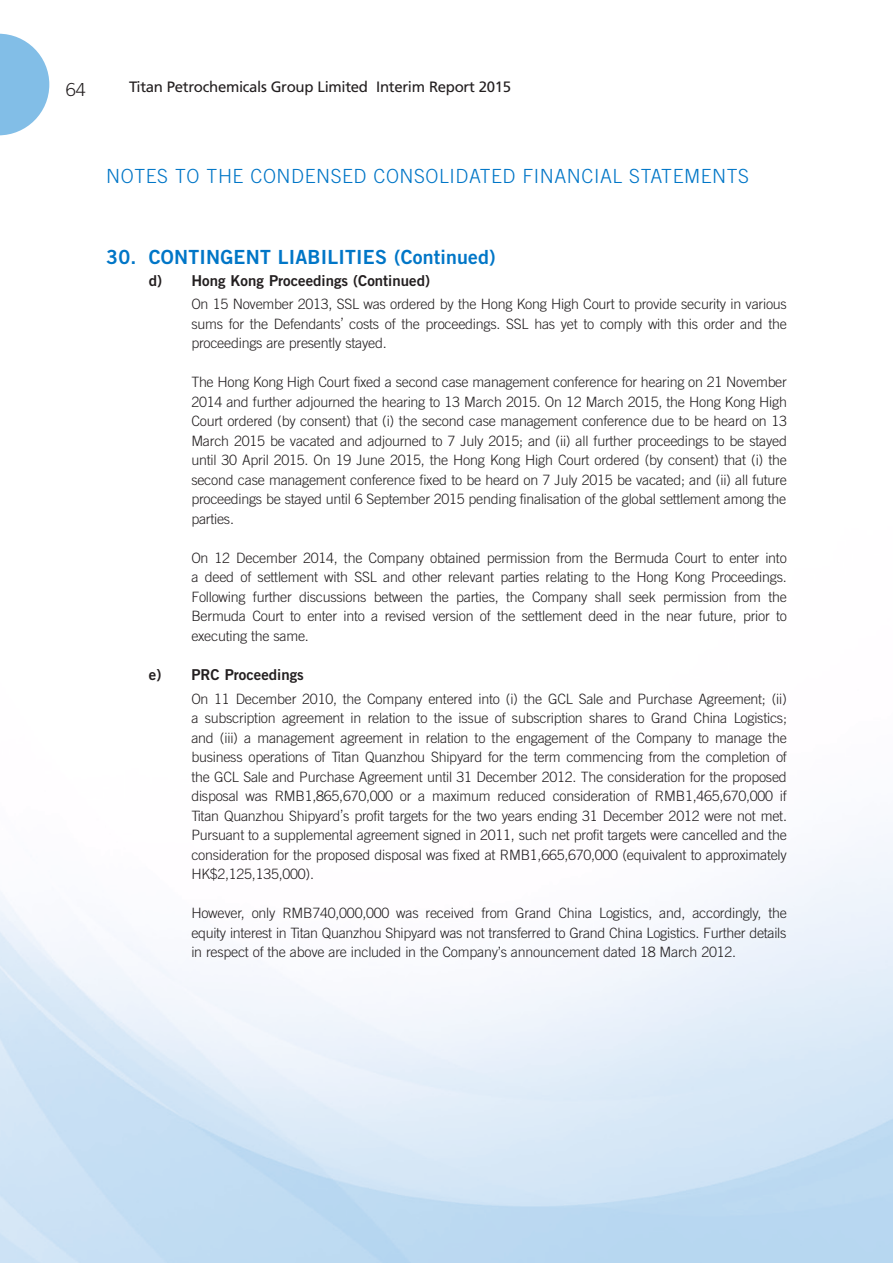
<style>
.page{position:relative;width:893px;height:1263px;background:#fff}
.page>*{position:absolute;margin:0;border:0;box-sizing:border-box;transform-origin:0 0}
.t1{font:300 19.5px "Trade Gothic LT Std";letter-spacing:.03em;color:#0076c7}
.Heading_1{font:19.5px "Trade Gothic LT Std Bd 2";letter-spacing:.01em;color:#0076c7}
.t2{font:300 18px "Trade Gothic LT Std";color:#231f20}
.t3{font:15px "Frutiger LT Std";letter-spacing:-.02em;color:#231f20}
.Heading_2{font:15px "Trade Gothic LT Std Bd 2";color:#231f20}
.Body_Text{font:300 14.25px/19.5px "Trade Gothic LT Std";letter-spacing:-.015em;color:#231f20;text-align:justify}
</style>
<div class="page">
<svg style="left:0;top:34px;width:49px;height:101px"></svg>
<p class="t2" style="left:66px;top:78px;width:21px">64</p>
<p class="t3" style="left:129px;top:78px;width:384px">Titan Petrochemicals Group Limited Interim Report 2015</p>
<h1 class="t1" style="left:106px;top:164px;width:644px">NOTES TO THE CONDENSED CONSOLIDATED FINANCIAL STATEMENTS</h1>
<p class="Heading_1" style="left:106px;top:245px;width:391px">30. CONTINGENT LIABILITIES (Continued)</p>
<p class="Heading_2" style="left:149px;top:271px;width:283px">d) Hong Kong Proceedings (Continued)</p>
<p class="Body_Text" style="left:191px;top:294px;width:597px">On 15 November 2013, SSL was ordered by the Hong Kong High Court to provide security in various sums for the Defendants’ costs of the proceedings. SSL has yet to comply with this order and the proceedings are presently stayed.</p>
<p class="Body_Text" style="left:191px;top:372px;width:597px">The Hong Kong High Court fixed a second case management conference for hearing on 21 November 2014 and further adjourned the hearing to 13 March 2015. On 12 March 2015, the Hong Kong High Court ordered (by consent) that (i) the second case management conference due to be heard on 13<br>March 2015 be vacated and adjourned to 7 July 2015; and (ii) all further proceedings to be stayed until 30 April 2015. On 19 June 2015, the Hong Kong High Court ordered (by consent) that (i) the second case management conference fixed to be heard on 7 July 2015 be vacated; and (ii) all future proceedings be stayed until 6 September 2015 pending finalisation of the global settlement among the parties.</p>
<p class="Body_Text" style="left:191px;top:548px;width:597px">On 12 December 2014, the Company obtained permission from the Bermuda Court to enter into a deed of settlement with SSL and other relevant parties relating to the Hong Kong Proceedings.<br>Following further discussions between the parties, the Company shall seek permission from the Bermuda Court to enter into a revised version of the settlement deed in the near future, prior to executing the same.</p>
<p class="Heading_2" style="left:149px;top:665px;width:157px">e) PRC Proceedings</p>
<p class="Body_Text" style="left:191px;top:689px;width:597px">On 11 December 2010, the Company entered into (i) the GCL Sale and Purchase Agreement; (ii) a subscription agreement in relation to the issue of subscription shares to Grand China Logistics; and (iii) a management agreement in relation to the engagement of the Company to manage the business operations of Titan Quanzhou Shipyard for the term commencing from the completion of the GCL Sale and Purchase Agreement until 31 December 2012. The consideration for the proposed disposal was RMB1,865,670,000 or a maximum reduced consideration of RMB1,465,670,000 if Titan Quanzhou Shipyard’s profit targets for the two years ending 31 December 2012 were not met.<br>Pursuant to a supplemental agreement signed in 2011, such net profit targets were cancelled and the consideration for the proposed disposal was fixed at RMB1,665,670,000 (equivalent to approximately HK$2,125,135,000).</p>
<p class="Body_Text" style="left:191px;top:903px;width:597px">However, only RMB740,000,000 was received from Grand China Logistics, and, accordingly, the equity interest in Titan Quanzhou Shipyard was not transferred to Grand China Logistics. Further details in respect of the above are included in the Company’s announcement dated 18 March 2012.</p>
</div>
